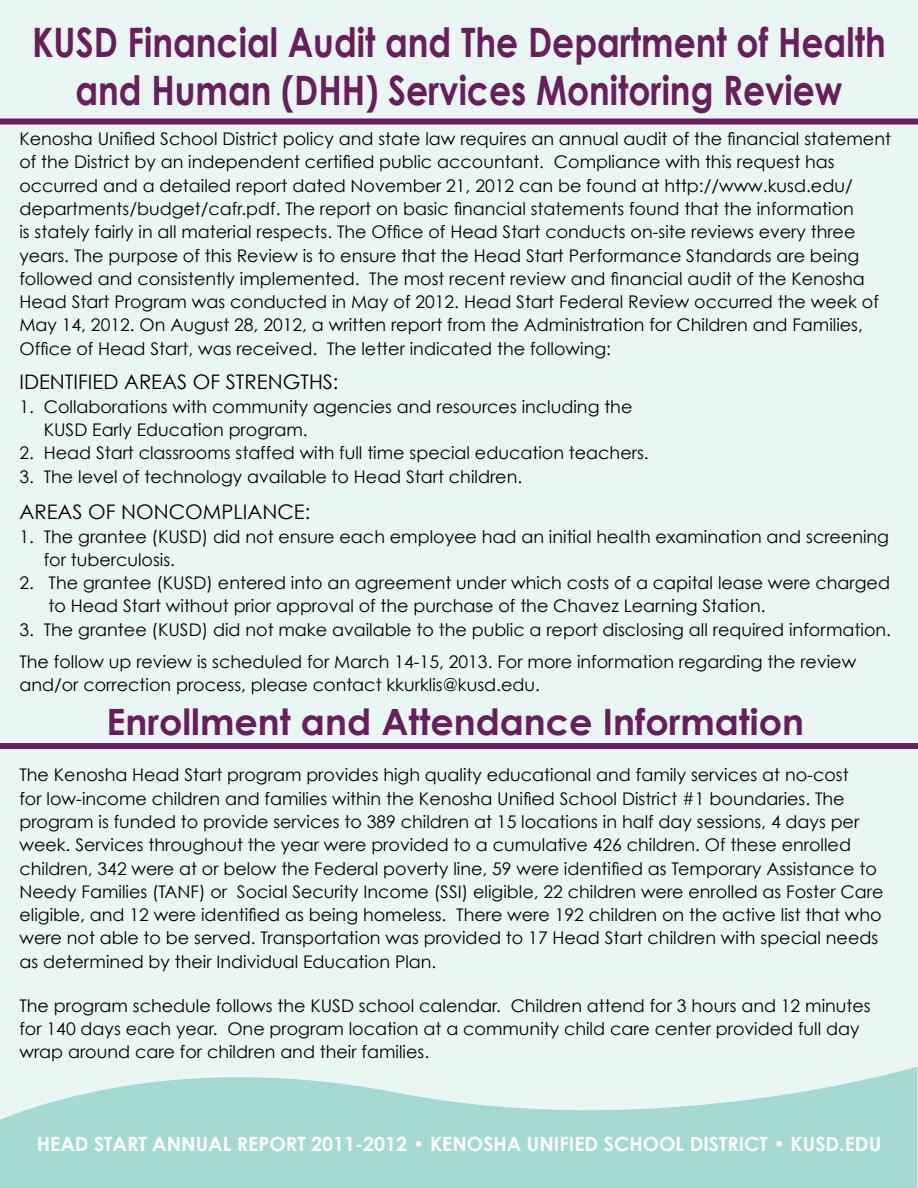
<style>
.page{position:relative;width:918px;height:1188px;background:#fff}
.page>*{position:absolute;margin:0;border:0;box-sizing:border-box;transform-origin:0 0}
.t1{font:700 40.65px/47.7px "Century Gothic";color:#681e5c;text-align:center;scale:.85 1}
.t2{font:700 36.3px "Century Gothic";color:#681e5c}
.t3{font:20.1px "Century Gothic";color:#000}
.t4{font:700 19.65px "Century Gothic";color:#fff}
.t5{font:17.4px/23.2px "Century Gothic";color:#000}
</style>
<div class="page">
<div style="left:0;top:0;width:918px;height:1186px;background:#eaf6f3"></div>
<svg style="left:0;top:1067px;width:917px;height:121px;fill:#a4dad2"></svg>
<div style="left:0;top:118px;width:918px;height:6px;background:#681e5c"></div>
<div style="left:0;top:743px;width:918px;height:6px;background:#681e5c"></div>
<h1 class="t1" style="left:32px;top:18px;width:1006px">KUSD Financial Audit and The Department of Health and Human (DHH) Services Monitoring Review</h1>
<p class="t5" style="left:19px;top:127px;width:873px">Kenosha Unified School District policy and state law requires an annual audit of the financial statement of the District by an independent certified public accountant. Compliance with this request has occurred and a detailed report dated November 21, 2012 can be found at http://www.kusd.edu/ departments/budget/cafr.pdf. The report on basic financial statements found that the information<br>is stately fairly in all material respects. The Office of Head Start conducts on-site reviews every three years. The purpose of this Review is to ensure that the Head Start Performance Standards are being followed and consistently implemented. The most recent review and financial audit of the Kenosha Head Start Program was conducted in May of 2012. Head Start Federal Review occurred the week of May 14, 2012. On August 28, 2012, a written report from the Administration for Children and Families, Office of Head Start, was received. The letter indicated the following:</p>
<p class="t3" style="left:19px;top:370px;width:16px">Identified</p>
<p class="t3" style="left:124px;top:370px;width:28px">Areas</p>
<p class="t3" style="left:193px;top:370px;width:56px">of Stren</p>
<p class="t3" style="left:283px;top:370px;width:57px">gths :</p>
<p class="t5" style="left:44px;top:395px;width:590px;text-indent:-24px">1. Collaborations with community agencies and resources including the<br>KUSD Early Education program.</p>
<p class="t5" style="left:19px;top:441px;width:631px">2. Head Start classrooms staffed with full time special education teachers.</p>
<p class="t5" style="left:19px;top:464px;width:504px">3. The level of technology available to Head Start children.</p>
<p class="t3" style="left:19px;top:500px;width:28px">Areas</p>
<p class="t3" style="left:88px;top:500px;width:65px">of Noncomp</p>
<p class="t3" style="left:234px;top:500px;width:23px">liance</p>
<p class="t3" style="left:305px;top:500px;width:7px">:</p>
<p class="t5" style="left:44px;top:524px;width:847px;text-indent:-24px">1. The grantee (KUSD) did not ensure each employee had an initial health examination and screening for tuberculosis.</p>
<p class="t5" style="left:49px;top:571px;width:843px;text-indent:-29px">2. The grantee (KUSD) entered into an agreement under which costs of a capital lease were charged to Head Start without prior approval of the purchase of the Chavez Learning Station.</p>
<p class="t5" style="left:19px;top:613px;width:873px;line-height:31.8px">3. The grantee (KUSD) did not make available to the public a report disclosing all required information.<br>The follow up review is scheduled for March 14-15, 2013. For more information regarding the review</p>
<p class="t5" style="left:19px;top:673px;width:522px">and/or correction process, please contact kkurklis@kusd.edu.</p>
<h2 class="t2" style="left:106px;top:699px;width:699px">Enrollment and Attendance Information</h2>
<p class="t5" style="left:19px;top:763px;width:866px">The Kenosha Head Start program provides high quality educational and family services at no-cost<br>for low-income children and families within the Kenosha Unified School District #1 boundaries. The program is funded to provide services to 389 children at 15 locations in half day sessions, 4 days per week. Services throughout the year were provided to a cumulative 426 children. Of these enrolled children, 342 were at or below the Federal poverty line, 59 were identified as Temporary Assistance to Needy Families (TANF) or Social Security Income (SSI) eligible, 22 children were enrolled as Foster Care eligible, and 12 were identified as being homeless. There were 192 children on the active list that who were not able to be served. Transportation was provided to 17 Head Start children with special needs as determined by their Individual Education Plan.</p>
<p class="t5" style="left:19px;top:994px;width:853px">The program schedule follows the KUSD school calendar. Children attend for 3 hours and 12 minutes for 140 days each year. One program location at a community child care center provided full day wrap around care for children and their families.</p>
<p class="t4" style="left:37px;top:1131px;width:846px">HEAD START ANNUAL REPORT 2011-2012 • KENOSHA UNIFIED SCHOOL DISTRICT • KUSD.EDU</p>
</div>
